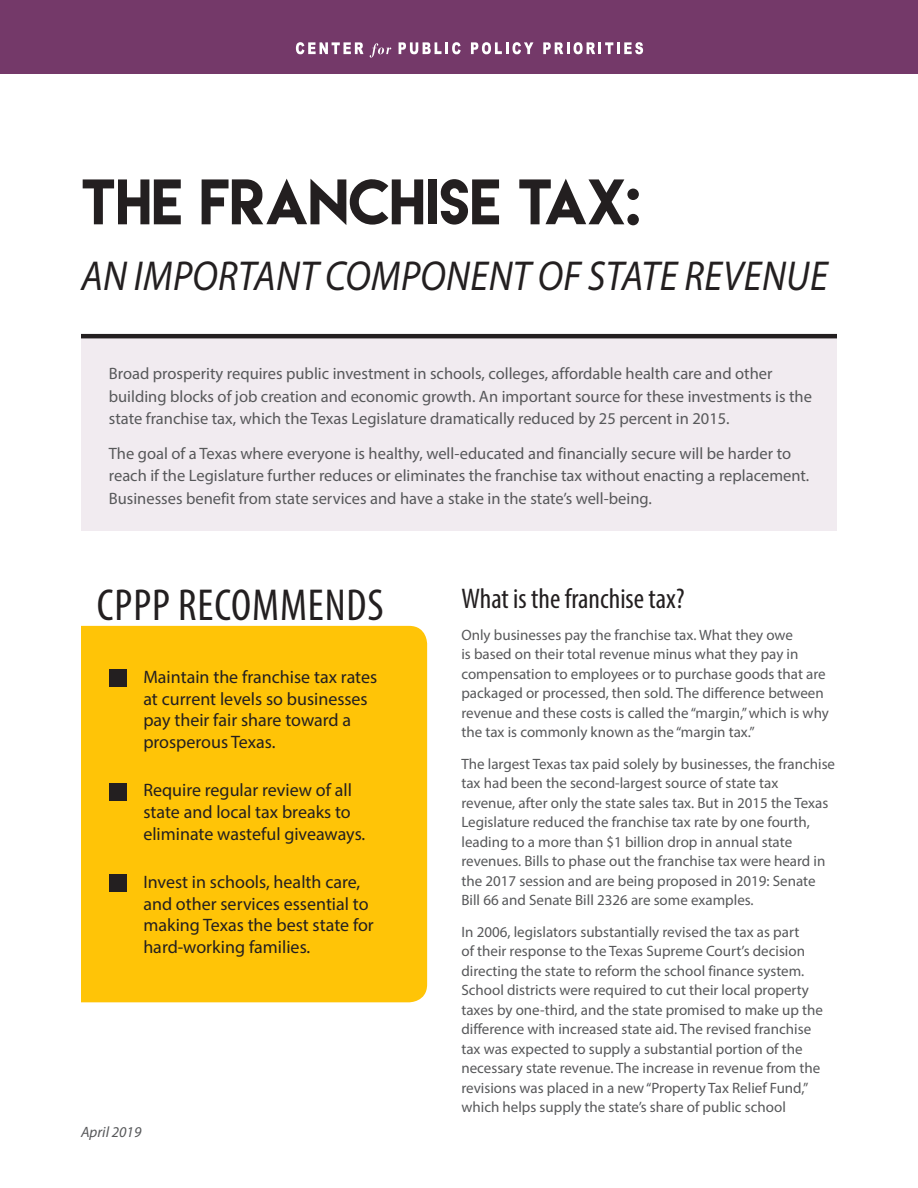
<style>
.page{position:relative;width:918px;height:1188px;background:#fff}
.page>*{position:absolute;margin:0;border:0;box-sizing:border-box;transform-origin:0 0}
.t1{font:57px "Lemon Milk";color:#231f20}
.t2{font:condensed 45px "Myriad Pro";letter-spacing:.02em;color:#231f20}
.t3{font:italic 42px "Myriad Pro";letter-spacing:.01em;color:#231f20;scale:.9 1}
.t4{font:condensed 28.5px "Myriad Pro";color:#231f20}
.No_Spacing{font:18px/21.6px "Myriad Pro";color:#231f20}
.Body_Text{font:16.5px/22.5px "Myriad Pro";color:#57585a}
.Body_Text-2{font:15px/19.5px "Myriad Pro";color:#57585a}
.Body_Text-3{font:italic 15px "Myriad Pro";color:#57585a}
</style>
<div class="page">
<div style="left:81px;top:335px;width:756px;height:196px;background:#f1ebf0"></div>
<div style="left:81px;top:626px;width:346px;height:376px;background:#ffc407"></div>
<div style="left:0;top:0;width:918px;height:74px;background:#743969"></div>
<svg style="left:296px;top:42px;width:67px;height:12px"></svg>
<svg style="left:370px;top:43px;width:21px;height:15px"></svg>
<svg style="left:399px;top:42px;width:62px;height:12px"></svg>
<svg style="left:471px;top:42px;width:62px;height:12px"></svg>
<svg style="left:543px;top:42px;width:100px;height:12px"></svg>
<hr style="left:81px;top:334px;width:756px;height:4px;background:#231f20">
<div style="left:109px;top:874px;width:17px;height:18px;background:#231f20"></div>
<div style="left:109px;top:670px;width:17px;height:17px;background:#231f20"></div>
<div style="left:109px;top:783px;width:17px;height:18px;background:#231f20"></div>
<p class="t1" style="left:81px;top:163px;width:562px">THE FRANCHISE TAX:</p>
<p class="t3" style="left:81px;top:250px;width:831px">AN IMPORTANT COMPONENT OF STATE REVENUE</p>
<p class="Body_Text" style="left:109px;top:362px;width:705px">Broad prosperity requires public investment in schools, colleges, affordable health care and other building blocks of job creation and economic growth. An important source for these investments is the state franchise tax, which the Texas Legislature dramatically reduced by 25 percent in 2015.</p>
<p class="Body_Text" style="left:109px;top:442px;width:702px">The goal of a Texas where everyone is healthy, well-educated and financially secure will be harder to reach if the Legislature further reduces or eliminates the franchise tax without enacting a replacement.<br>Businesses benefit from state services and have a stake in the state’s well-being.</p>
<p class="t2" style="left:97px;top:578px;width:288px">CPPP RECOMMENDS</p>
<p class="No_Spacing" style="left:143px;top:666px;width:235px">Maintain the franchise tax rates at current levels so businesses pay their fair share toward a prosperous Texas.</p>
<p class="No_Spacing" style="left:143px;top:779px;width:223px">Require regular review of all state and local tax breaks to eliminate wasteful giveaways.</p>
<p class="No_Spacing" style="left:143px;top:871px;width:232px">Invest in schools, health care, and other services essential to making Texas the best state for hard-working families.</p>
<p class="Body_Text-3" style="left:81px;top:1123px;width:62px">April 2019</p>
<p class="t4" style="left:461px;top:581px;width:225px">What is the franchise tax?</p>
<p class="Body_Text-2" style="left:461px;top:625px;width:369px">Only businesses pay the franchise tax. What they owe<br>is based on their total revenue minus what they pay in compensation to employees or to purchase goods that are packaged or processed, then sold. The difference between revenue and these costs is called the “margin,” which is why the tax is commonly known as the “margin tax.”</p>
<p class="Body_Text-2" style="left:461px;top:754px;width:375px">The largest Texas tax paid solely by businesses, the franchise tax had been the second-largest source of state tax revenue, after only the state sales tax. But in 2015 the Texas Legislature reduced the franchise tax rate by one fourth, leading to a more than $1 billion drop in annual state revenues. Bills to phase out the franchise tax were heard in the 2017 session and are being proposed in 2019: Senate Bill 66 and Senate Bill 2326 are some examples.</p>
<p class="Body_Text-2" style="left:461px;top:922px;width:363px">In 2006, legislators substantially revised the tax as part<br>of their response to the Texas Supreme Court’s decision directing the state to reform the school finance system.<br>School districts were required to cut their local property taxes by one-third, and the state promised to make up the difference with increased state aid. The revised franchise tax was expected to supply a substantial portion of the necessary state revenue. The increase in revenue from the revisions was placed in a new “Property Tax Relief Fund,” which helps supply the state’s share of public school</p>
</div>
